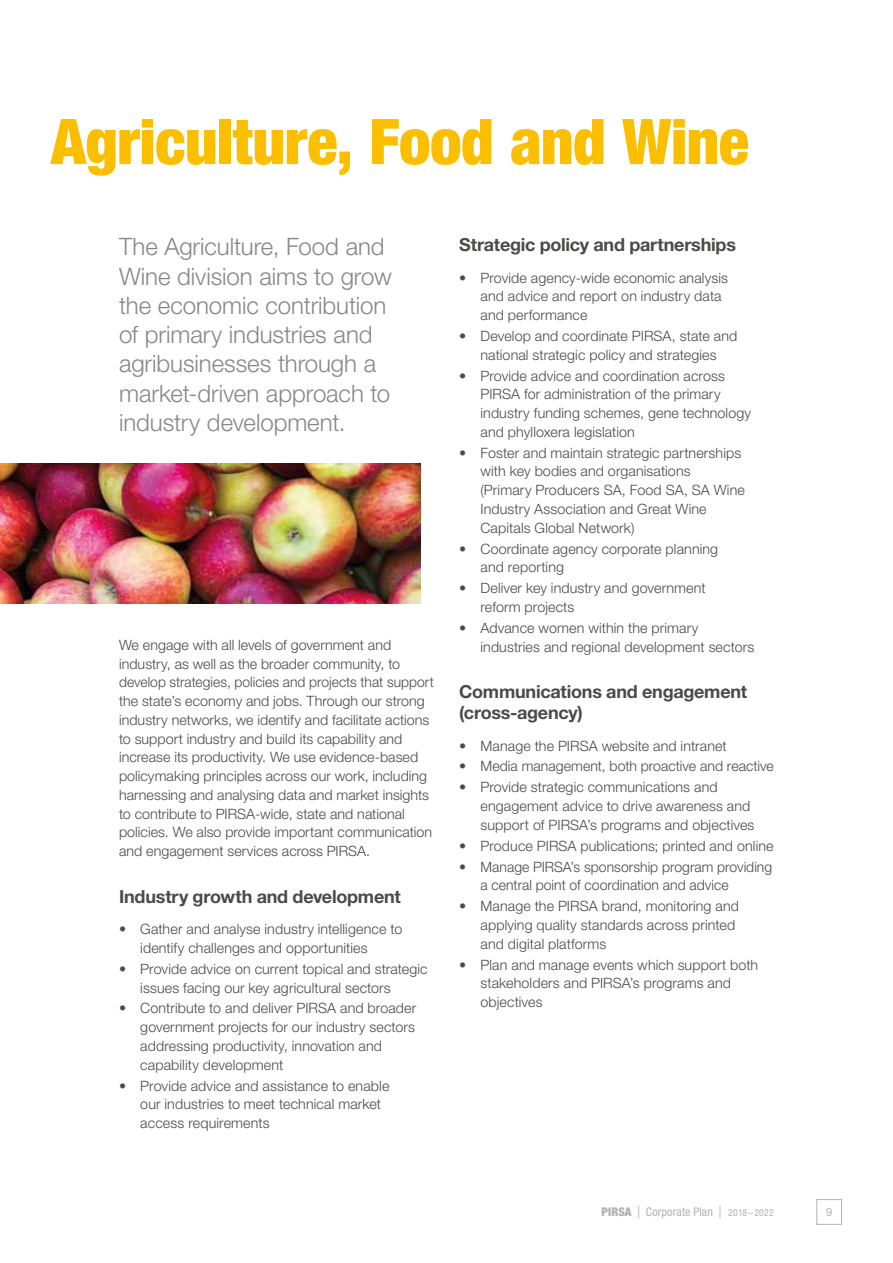
<style>
.page{position:relative;width:893px;height:1263px;background:#fff}
.page>*{position:absolute;margin:0;border:0;box-sizing:border-box;transform-origin:0 0}
.t1{font:900 condensed 63px "Helvetica Neue LT Std";letter-spacing:-.01em;color:#fcbf00}
.t2{font:300 24px/29.2px "Helvetica Neue LT Std";letter-spacing:-.005em;color:#878787}
.t3{font:700 18px/21px "Helvetica Neue LT Std";letter-spacing:-.015em;color:#4a4a49}
.t4{font:300 14.25px/18.8px "Helvetica Neue LT Std";letter-spacing:.005em;color:#4a4a49}
.t5{font:condensed 12px "Helvetica Neue LT Std";letter-spacing:.01em;color:#b3b2b2}
.t6{font:11.25px "Helvetica Neue LT Std";color:#b3b2b2}
.s1{font-weight:900}
.s2{font-size:16.8px}
.s3{font-size:9.75px}
</style>
<div class="page">
<img style="left:0;top:463px;width:421px;height:141px">
<div style="left:816px;top:1199px;width:26px;height:26px;border:1px solid #b3b2b2"></div>
<h1 class="t1" style="left:51px;top:103px;width:699px">Agriculture, Food and Wine</h1>
<h2 class="t2" style="left:119px;top:232px;width:274px">The Agriculture, Food and<br>Wine division aims to grow the economic contribution of primary industries and agribusinesses through a market-driven approach to industry development.</h2>
<p class="t4" style="left:119px;top:635px;width:316px">We engage with all levels of government and industry, as well as the broader community, to develop strategies, policies and projects that support the state’s economy and jobs. Through our strong industry networks, we identify and facilitate actions to support industry and build its capability and increase its productivity. We use evidence-based policymaking principles across our work, including harnessing and analysing data and market insights to contribute to PIRSA-wide, state and national policies. We also provide important communication and engagement services across PIRSA.</p>
<p class="t3" style="left:119px;top:885px;width:283px">Industry growth and development</p>
<p class="t4" style="left:140px;top:919px;width:263px;text-indent:-21px">• Gather and analyse industry intelligence to identify challenges and opportunities</p>
<p class="t4" style="left:140px;top:959px;width:289px;text-indent:-21px">• Provide advice on current topical and strategic issues facing our key agricultural sectors</p>
<p class="t4" style="left:140px;top:999px;width:277px;text-indent:-21px">• Contribute to and deliver PIRSA and broader government projects for our industry sectors addressing productivity, innovation and capability development</p>
<p class="t4" style="left:140px;top:1076px;width:251px;text-indent:-21px">• Provide advice and assistance to enable our industries to meet technical market access requirements</p>
<p class="t3" style="left:459px;top:234px;width:278px">Strategic policy and partnerships</p>
<p class="t4" style="left:480px;top:268px;width:249px;text-indent:-21px">• Provide agency-wide economic analysis and advice and report on industry data and performance</p>
<p class="t4" style="left:459px;top:326px;width:280px;text-align:center">• Develop and coordinate PIRSA, state and national strategic policy and strategies</p>
<p class="t4" style="left:480px;top:366px;width:272px;text-indent:-21px">• Provide advice and coordination across PIRSA for administration of the primary industry funding schemes, gene technology and phylloxera legislation</p>
<p class="t4" style="left:480px;top:443px;width:266px;text-indent:-21px">• Foster and maintain strategic partnerships with key bodies and organisations (Primary Producers SA, Food SA, SA Wine Industry Association and Great Wine Capitals Global Network)</p>
<p class="t4" style="left:480px;top:539px;width:239px;text-indent:-21px">• Coordinate agency corporate planning and reporting</p>
<p class="t4" style="left:480px;top:578px;width:227px;text-indent:-21px">• Deliver key industry and government reform projects</p>
<p class="t4" style="left:480px;top:618px;width:275px;text-indent:-21px">• Advance women within the primary industries and regional development sectors</p>
<p class="t3" style="left:459px;top:681px;width:289px">Communications and engagement (cross-agency)</p>
<p class="t4" style="left:459px;top:736px;width:269px">• Manage the PIRSA website and intranet</p>
<p class="t4" style="left:459px;top:757px;width:316px">• Media management, both proactive and reactive</p>
<p class="t4" style="left:480px;top:778px;width:275px;text-indent:-21px">• Provide strategic communications and engagement advice to drive awareness and support of PIRSA’s programs and objectives</p>
<p class="t4" style="left:459px;top:836px;width:316px">• Produce PIRSA publications; printed and online</p>
<p class="t4" style="left:480px;top:857px;width:293px;text-indent:-21px">• Manage PIRSA’s sponsorship program providing a central point of coordination and advice</p>
<p class="t4" style="left:480px;top:896px;width:260px;text-indent:-21px">• Manage the PIRSA brand, monitoring and applying quality standards across printed and digital platforms</p>
<p class="t4" style="left:480px;top:955px;width:279px;text-indent:-21px">• Plan and manage events which support both stakeholders and PIRSA’s programs and objectives</p>
<p class="t5" style="left:602px;top:1205px;width:174px"><span class="s1">PIRSA</span> <span class="s2">|</span> Corporate Plan <span class="s2">|</span> <span class="s3">2018 – 2022</span></p>
<p class="t6" style="left:826px;top:1205px;width:8px">9</p>
</div>
